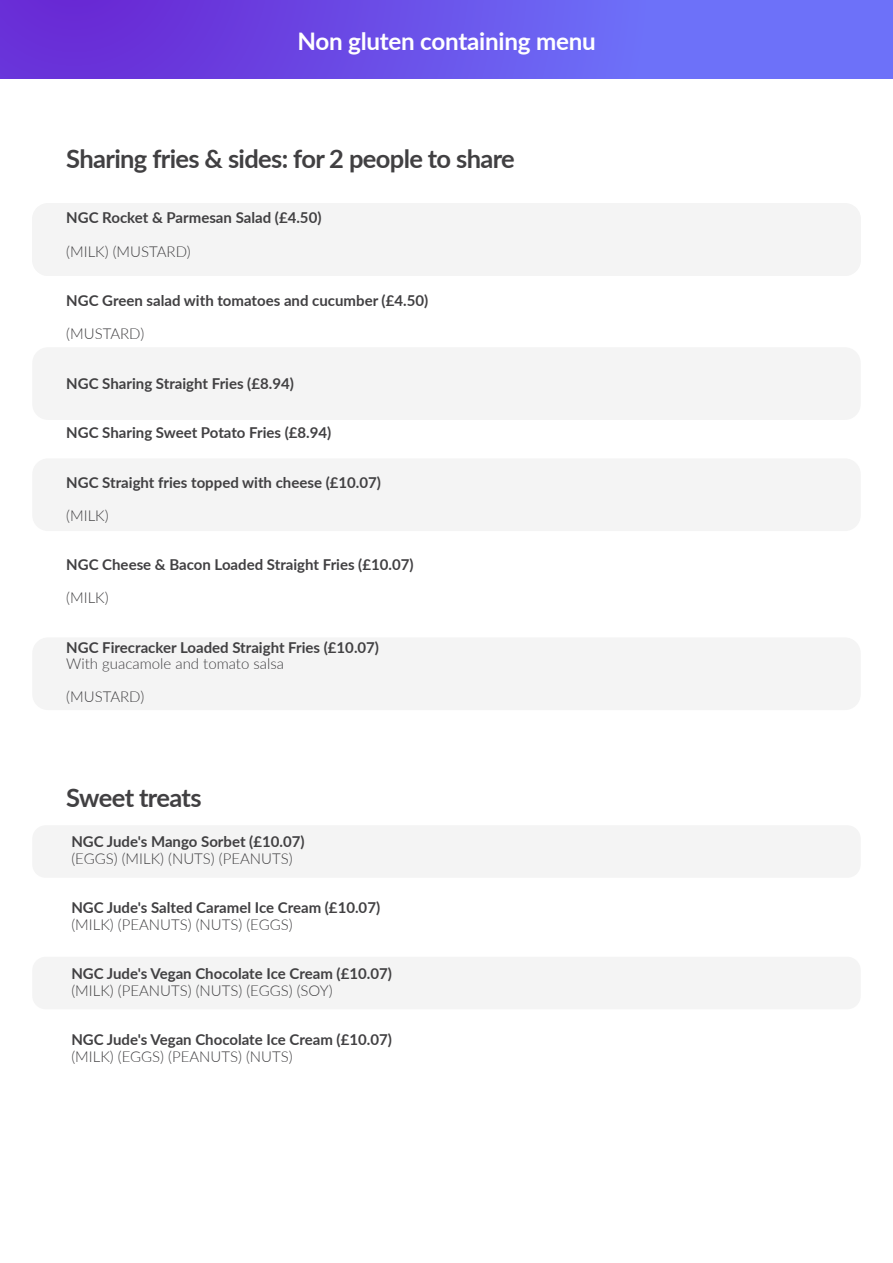
<style>
.page{position:relative;width:893px;height:1263px;background:#fff}
.page>*{position:absolute;margin:0;border:0;box-sizing:border-box;transform-origin:0 0}
.t1{font:700 25.5px "Lato";letter-spacing:-.025em;color:#414042}
.t2{font:700 24.15px "Lato";letter-spacing:-.01em;color:#fff}
.t3{font:700 15px "Lato";color:#414042}
.t4{font:300 15px "Lato";color:#414042}
</style>
<div class="page">
<div style="left:32px;top:203px;width:829px;height:73px;background:#f4f4f4;border-radius:16px"></div>
<div style="left:32px;top:347px;width:829px;height:73px;background:#f4f4f4;border-radius:16px"></div>
<div style="left:32px;top:458px;width:829px;height:73px;background:#f4f4f4;border-radius:16px"></div>
<div style="left:32px;top:637px;width:829px;height:73px;background:#f4f4f4;border-radius:16px"></div>
<div style="left:32px;top:825px;width:829px;height:53px;background:#f4f4f4;border-radius:13px"></div>
<div style="left:32px;top:957px;width:829px;height:52px;background:#f4f4f4;border-radius:13px"></div>
<div style="left:0;top:0;width:893px;height:78px;background:linear-gradient(to right,#6829d4,#6e7fff)"></div>
<h2 class="t2" style="left:297px;top:23px;width:300px">Non gluten containing menu</h2>
<h1 class="t1" style="left:66px;top:139px;width:450px">Sharing fries &amp; sides: for 2 people to share</h1>
<p class="t3" style="left:66px;top:207px;width:257px">NGC Rocket &amp; Parmesan Salad (£4.50)</p>
<p class="t4" style="left:66px;top:241px;width:126px">(MILK) (MUSTARD)</p>
<p class="t3" style="left:66px;top:289px;width:363px">NGC Green salad with tomatoes and cucumber (£4.50)</p>
<p class="t4" style="left:66px;top:323px;width:79px">(MUSTARD)</p>
<p class="t3" style="left:66px;top:372px;width:229px">NGC Sharing Straight Fries (£8.94)</p>
<p class="t3" style="left:66px;top:421px;width:267px">NGC Sharing Sweet Potato Fries (£8.94)</p>
<p class="t3" style="left:66px;top:471px;width:316px">NGC Straight fries topped with cheese (£10.07)</p>
<p class="t4" style="left:66px;top:505px;width:44px">(MILK)</p>
<p class="t3" style="left:66px;top:553px;width:349px">NGC Cheese &amp; Bacon Loaded Straight Fries (£10.07)</p>
<p class="t4" style="left:66px;top:587px;width:44px">(MILK)</p>
<p class="t3" style="left:66px;top:636px;width:314px">NGC Firecracker Loaded Straight Fries (£10.07)</p>
<p class="t4" style="left:66px;top:653px;width:219px">With guacamole and tomato salsa</p>
<p class="t4" style="left:66px;top:686px;width:79px">(MUSTARD)</p>
<h1 class="t1" style="left:66px;top:779px;width:137px">Sweet treats</h1>
<p class="t3" style="left:71px;top:830px;width:235px">NGC Jude's Mango Sorbet (£10.07)</p>
<p class="t4" style="left:71px;top:848px;width:223px">(EGGS) (MILK) (NUTS) (PEANUTS)</p>
<p class="t3" style="left:71px;top:896px;width:310px">NGC Jude's Salted Caramel Ice Cream (£10.07)</p>
<p class="t4" style="left:71px;top:914px;width:223px">(MILK) (PEANUTS) (NUTS) (EGGS)</p>
<p class="t3" style="left:71px;top:962px;width:322px">NGC Jude's Vegan Chocolate Ice Cream (£10.07)</p>
<p class="t4" style="left:71px;top:980px;width:263px">(MILK) (PEANUTS) (NUTS) (EGGS) (SOY)</p>
<p class="t3" style="left:71px;top:1028px;width:322px">NGC Jude's Vegan Chocolate Ice Cream (£10.07)</p>
<p class="t4" style="left:71px;top:1046px;width:223px">(MILK) (EGGS) (PEANUTS) (NUTS)</p>
</div>
